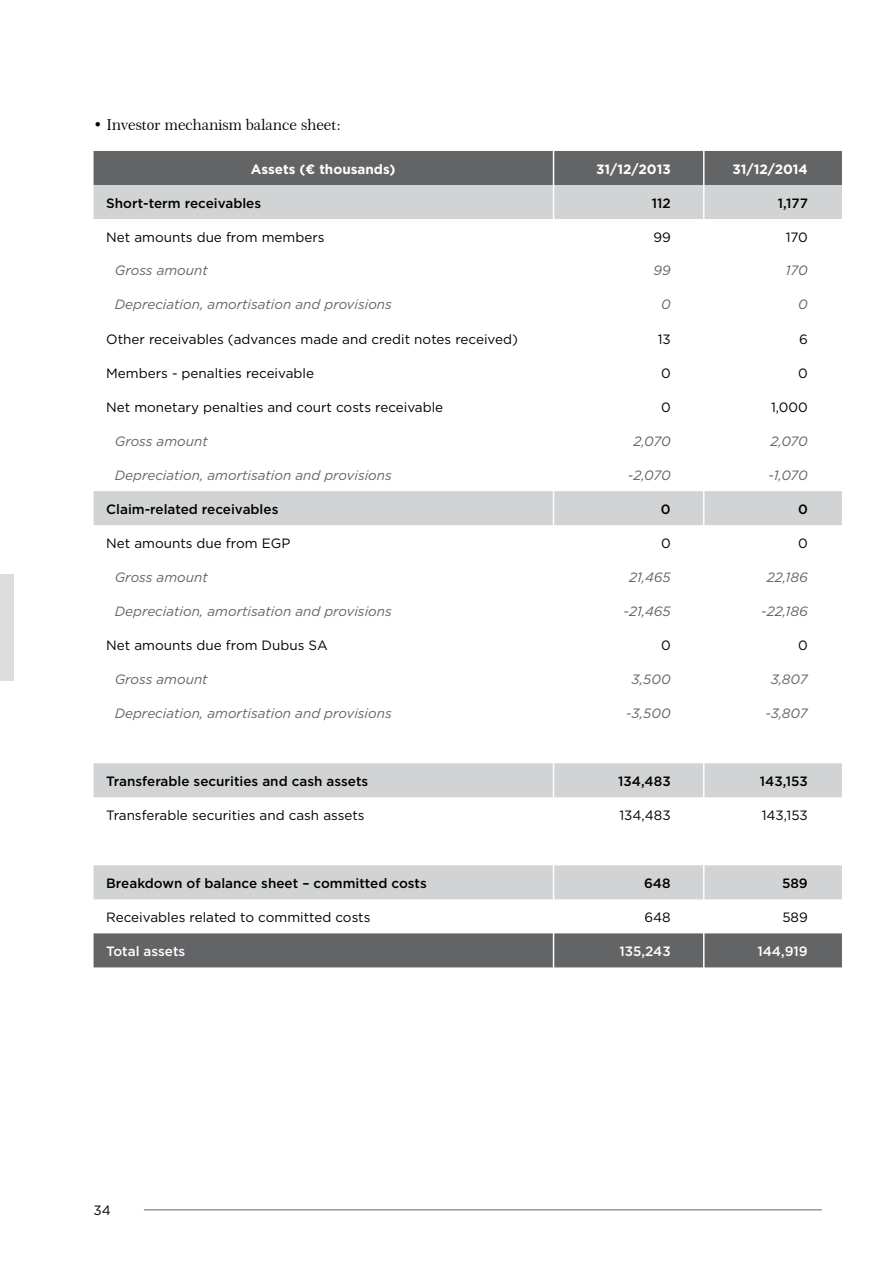
<style>
.page{position:relative;width:893px;height:1263px;background:#fff}
.page>*{position:absolute;margin:0;border:0;box-sizing:border-box;transform-origin:0 0}
.t1{font:15px "Century 751 BT Roman No 2 B";color:#000}
.t2{font:13.5px "Gotham HTF";color:#000}
.t3{font:italic 13.5px "Gotham HTF";color:#636466}
.t4{font:500 13.5px "Gotham HTF";color:#000}
.t5{font:700 13.5px "Gotham HTF";color:#fff}
.t6{font:500 13.5px "Gotham HTF";color:#fff}
</style>
<div class="page">
<hr style="left:144px;top:1209px;width:678px;height:1px;background:#636466">
<div style="left:0;top:574px;width:14px;height:106px;background:#dcddde"></div>
<div style="left:94px;top:151px;width:748px;height:34px;background:#636466"></div>
<svg style="left:94px;top:185px;width:748px;height:714px"></svg>
<div style="left:94px;top:933px;width:748px;height:34px;background:#636466"></div>
<hr style="left:703px;top:145px;width:1px;height:840px;background:#fff">
<hr style="left:553px;top:145px;width:1px;height:840px;background:#fff">
<p class="t1" style="left:94px;top:116px;width:249px">• Investor mechanism balance sheet:</p>
<p class="t5" style="left:251px;top:161px;width:146px">Assets (¤ thousands)</p>
<p class="t5" style="left:596px;top:161px;width:76px">31/12/2013</p>
<p class="t5" style="left:732px;top:161px;width:77px">31/12/2014</p>
<p class="t4" style="left:106px;top:195px;width:156px">Short-term receivables</p>
<p class="t4" style="left:652px;top:195px;width:20px">112</p>
<p class="t4" style="left:778px;top:195px;width:32px">1,177</p>
<p class="t2" style="left:106px;top:229px;width:220px">Net amounts due from members</p>
<p class="t2" style="left:653px;top:229px;width:19px">99</p>
<p class="t2" style="left:786px;top:229px;width:24px">170</p>
<p class="t3" style="left:115px;top:263px;width:95px">Gross amount</p>
<p class="t3" style="left:653px;top:263px;width:19px">99</p>
<p class="t3" style="left:786px;top:263px;width:24px">170</p>
<p class="t3" style="left:115px;top:297px;width:279px">Depreciation, amortisation and provisions</p>
<p class="t3" style="left:661px;top:297px;width:11px">0</p>
<p class="t3" style="left:798px;top:297px;width:11px">0</p>
<p class="t2" style="left:106px;top:331px;width:413px">Other receivables (advances made and credit notes received)</p>
<p class="t2" style="left:658px;top:331px;width:15px">13</p>
<p class="t2" style="left:799px;top:331px;width:10px">6</p>
<p class="t2" style="left:106px;top:365px;width:209px">Members - penalties receivable</p>
<p class="t2" style="left:661px;top:365px;width:11px">0</p>
<p class="t2" style="left:798px;top:365px;width:11px">0</p>
<p class="t2" style="left:106px;top:399px;width:339px">Net monetary penalties and court costs receivable</p>
<p class="t2" style="left:661px;top:399px;width:11px">0</p>
<p class="t2" style="left:771px;top:399px;width:38px">1,000</p>
<p class="t3" style="left:115px;top:433px;width:95px">Gross amount</p>
<p class="t3" style="left:633px;top:433px;width:39px">2,070</p>
<p class="t3" style="left:771px;top:433px;width:39px">2,070</p>
<p class="t3" style="left:115px;top:467px;width:279px">Depreciation, amortisation and provisions</p>
<p class="t3" style="left:628px;top:467px;width:44px">-2,070</p>
<p class="t3" style="left:769px;top:467px;width:41px">-1,070</p>
<p class="t4" style="left:106px;top:501px;width:174px">Claim-related receivables</p>
<p class="t4" style="left:661px;top:501px;width:11px">0</p>
<p class="t4" style="left:798px;top:501px;width:11px">0</p>
<p class="t2" style="left:106px;top:536px;width:186px">Net amounts due from EGP</p>
<p class="t2" style="left:661px;top:536px;width:11px">0</p>
<p class="t2" style="left:798px;top:536px;width:11px">0</p>
<p class="t3" style="left:115px;top:569px;width:95px">Gross amount</p>
<p class="t3" style="left:629px;top:569px;width:43px">21,465</p>
<p class="t3" style="left:767px;top:569px;width:43px">22,186</p>
<p class="t3" style="left:115px;top:603px;width:279px">Depreciation, amortisation and provisions</p>
<p class="t3" style="left:623px;top:603px;width:49px">-21,465</p>
<p class="t3" style="left:761px;top:603px;width:48px">-22,186</p>
<p class="t2" style="left:106px;top:638px;width:223px">Net amounts due from Dubus SA</p>
<p class="t2" style="left:661px;top:638px;width:11px">0</p>
<p class="t2" style="left:798px;top:638px;width:11px">0</p>
<p class="t3" style="left:115px;top:671px;width:95px">Gross amount</p>
<p class="t3" style="left:632px;top:671px;width:41px">3,500</p>
<p class="t3" style="left:771px;top:671px;width:39px">3,807</p>
<p class="t3" style="left:115px;top:705px;width:279px">Depreciation, amortisation and provisions</p>
<p class="t3" style="left:626px;top:705px;width:46px">-3,500</p>
<p class="t3" style="left:765px;top:705px;width:44px">-3,807</p>
<p class="t4" style="left:106px;top:773px;width:264px">Transferable securities and cash assets</p>
<p class="t4" style="left:618px;top:773px;width:54px">134,483</p>
<p class="t4" style="left:760px;top:773px;width:49px">143,153</p>
<p class="t2" style="left:106px;top:808px;width:260px">Transferable securities and cash assets</p>
<p class="t2" style="left:619px;top:808px;width:53px">134,483</p>
<p class="t2" style="left:762px;top:808px;width:48px">143,153</p>
<p class="t4" style="left:106px;top:875px;width:322px">Breakdown of balance sheet – committed costs</p>
<p class="t4" style="left:644px;top:875px;width:28px">648</p>
<p class="t4" style="left:782px;top:875px;width:27px">589</p>
<p class="t2" style="left:106px;top:910px;width:266px">Receivables related to committed costs</p>
<p class="t2" style="left:644px;top:910px;width:28px">648</p>
<p class="t2" style="left:782px;top:910px;width:27px">589</p>
<p class="t6" style="left:106px;top:944px;width:81px">Total assets</p>
<p class="t6" style="left:619px;top:944px;width:53px">135,243</p>
<p class="t6" style="left:757px;top:944px;width:52px">144,919</p>
<p class="t2" style="left:94px;top:1203px;width:19px">34</p>
</div>
